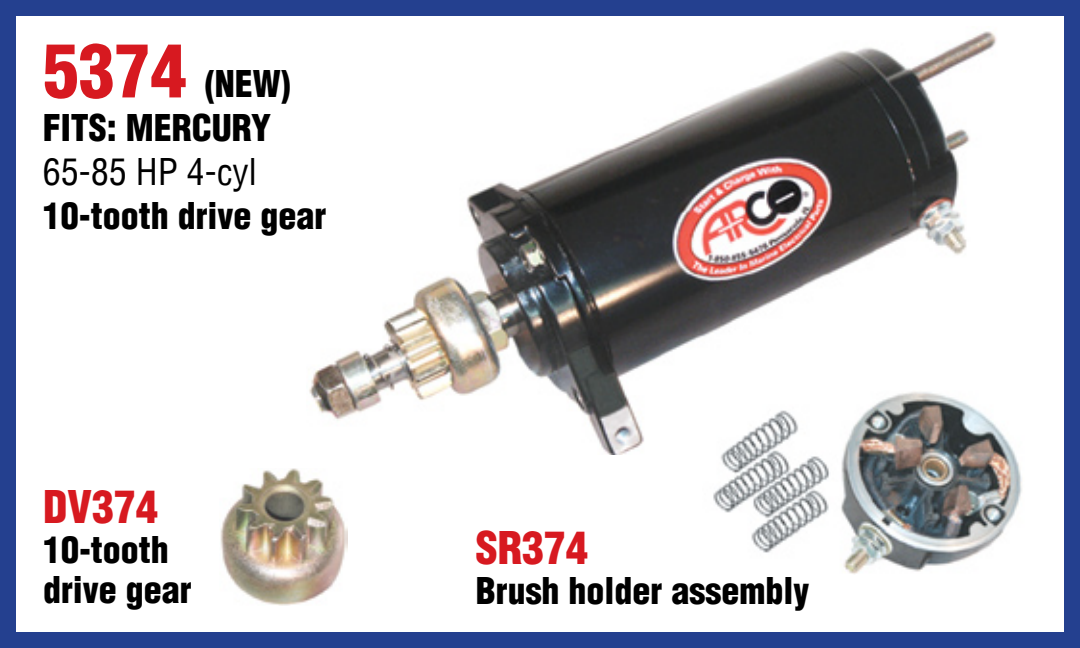
<style>
.page{position:relative;width:1080px;height:648px;background:#fff}
.page>*{position:absolute;margin:0;border:0;box-sizing:border-box;transform-origin:0 0}
.t1{font:44px "Switzerland Cond Black Plain";color:#d71920}
.t2{font:36px/40px "Switzerland Cond Black Plain";color:#000}
.t3{font:36px "Switzerland Condensed";color:#000}
.s1{font-size:72px;color:#d71920}
</style>
<div class="page">
<img style="left:309px;top:31px;width:688px;height:424px">
<div style="left:0;top:0;width:1080px;height:648px;border:16px solid #24408f"></div>
<img style="left:220px;top:468px;width:128px;height:137px">
<img style="left:702px;top:390px;width:320px;height:184px">
<p class="t2" style="left:43px;top:62px;width:249px;line-height:44px"><span class="s1">5374</span> (NEW)<br>Fits: Mercury</p>
<p class="t3" style="left:43px;top:150px;width:215px">65-85 HP 4-cyl</p>
<p class="t2" style="left:43px;top:196px;width:285px">10-tooth drive gear</p>
<p class="t1" style="left:43px;top:479px;width:117px">DV374</p>
<p class="t2" style="left:43px;top:529px;width:150px">10-tooth drive gear</p>
<p class="t1" style="left:476px;top:521px;width:114px">SR374</p>
<p class="t2" style="left:476px;top:570px;width:335px">Brush holder assembly</p>
</div>
